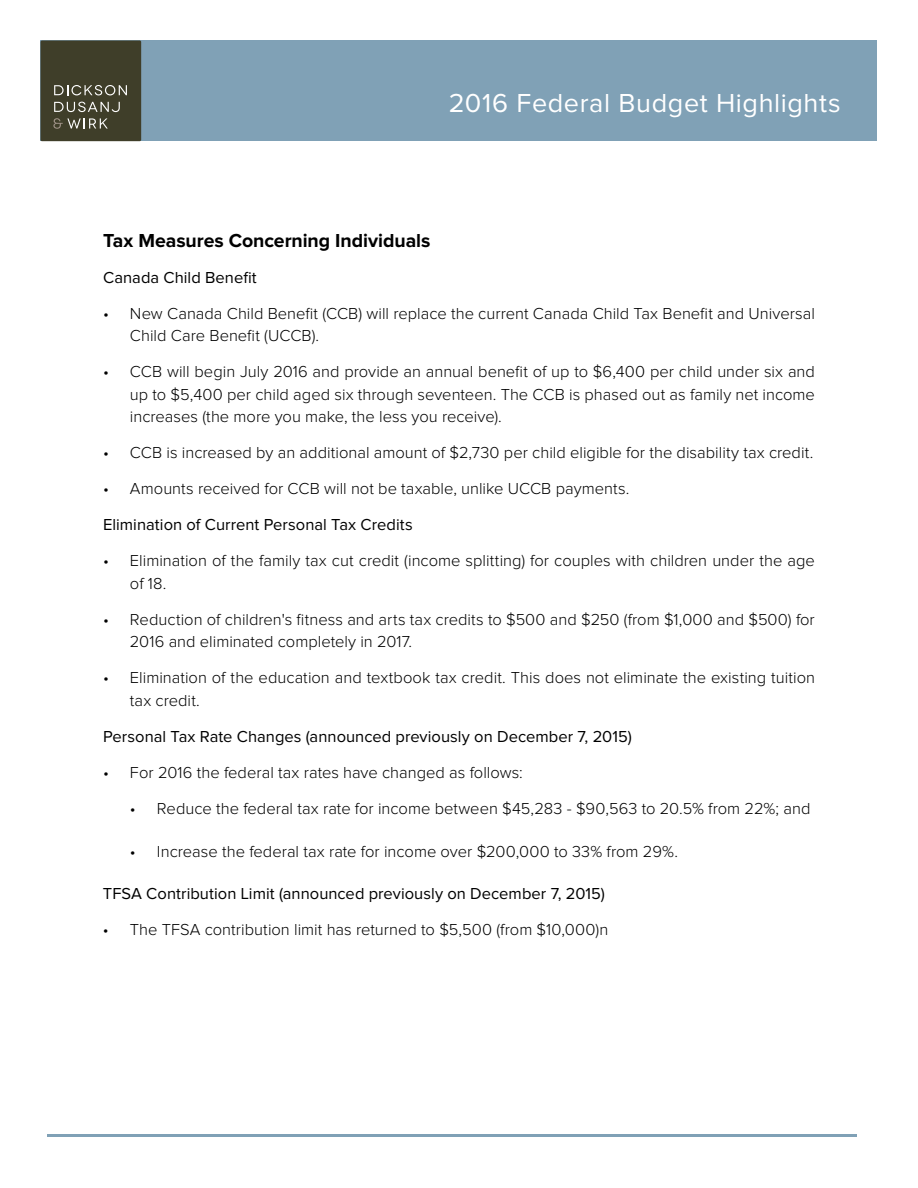
<style>
.page{position:relative;width:918px;height:1188px;background:#fff}
.page>*{position:absolute;margin:0;border:0;box-sizing:border-box;transform-origin:0 0}
.t1{font:27px "Proxima Nova";letter-spacing:.025em;color:#fff}
.t2{font:700 19.5px "Proxima Nova";letter-spacing:-.005em;color:#000}
.t3{font:300 16.5px/22.5px "Proxima Nova";color:#000}
.t4{font:16.5px "Proxima Nova";letter-spacing:.005em;color:#000}
</style>
<div class="page">
<div style="left:40px;top:40px;width:838px;height:101px;background:#80a1b6"></div>
<div style="left:40px;top:41px;width:101px;height:100px;background:#3f3e29;border-radius:2px"></div>
<svg style="left:54px;top:85px;width:73px;height:10px"></svg>
<svg style="left:54px;top:102px;width:66px;height:10px"></svg>
<svg style="left:53px;top:118px;width:55px;height:11px"></svg>
<hr style="left:47px;top:1134px;width:810px;height:3px;background:#80a1b6">
<h1 class="t1" style="left:449px;top:88px;width:393px">2016 Federal Budget Highlights</h1>
<p class="t2" style="left:103px;top:229px;width:329px">Tax Measures Concerning Individuals</p>
<p class="t4" style="left:103px;top:268px;width:155px">Canada Child Benefit</p>
<p class="t3" style="left:130px;top:303px;width:686px;text-indent:-27px">• New Canada Child Benefit (CCB) will replace the current Canada Child Tax Benefit and Universal<br>Child Care Benefit (UCCB).</p>
<p class="t3" style="left:130px;top:361px;width:686px;text-align:justify;text-indent:-27px">• CCB will begin July 2016 and provide an annual benefit of up to $6,400 per child under six and up to $5,400 per child aged six through seventeen. The CCB is phased out as family net income increases (the more you make, the less you receive).</p>
<p class="t3" style="left:103px;top:442px;width:712px">• CCB is increased by an additional amount of $2,730 per child eligible for the disability tax credit.</p>
<p class="t3" style="left:103px;top:478px;width:528px">• Amounts received for CCB will not be taxable, unlike UCCB payments.</p>
<p class="t4" style="left:103px;top:516px;width:311px">Elimination of Current Personal Tax Credits</p>
<p class="t3" style="left:130px;top:550px;width:686px;text-indent:-27px">• Elimination of the family tax cut credit (income splitting) for couples with children under the age of 18.</p>
<p class="t3" style="left:130px;top:609px;width:686px;text-indent:-27px">• Reduction of children's fitness and arts tax credits to $500 and $250 (from $1,000 and $500) for<br>2016 and eliminated completely in 2017.</p>
<p class="t3" style="left:130px;top:667px;width:687px;text-indent:-27px">• Elimination of the education and textbook tax credit. This does not eliminate the existing tuition tax credit.</p>
<p class="t4" style="left:103px;top:727px;width:530px">Personal Tax Rate Changes (announced previously on December 7, 2015)</p>
<p class="t3" style="left:103px;top:762px;width:421px">• For 2016 the federal tax rates have changed as follows:</p>
<p class="t3" style="left:130px;top:798px;width:682px">• Reduce the federal tax rate for income between $45,283 - $90,563 to 20.5% from 22%; and</p>
<p class="t3" style="left:130px;top:841px;width:550px">• Increase the federal tax rate for income over $200,000 to 33% from 29%.</p>
<p class="t4" style="left:103px;top:885px;width:504px">TFSA Contribution Limit (announced previously on December 7, 2015)</p>
<p class="t3" style="left:103px;top:919px;width:507px">• The TFSA contribution limit has returned to $5,500 (from $10,000)n</p>
</div>
